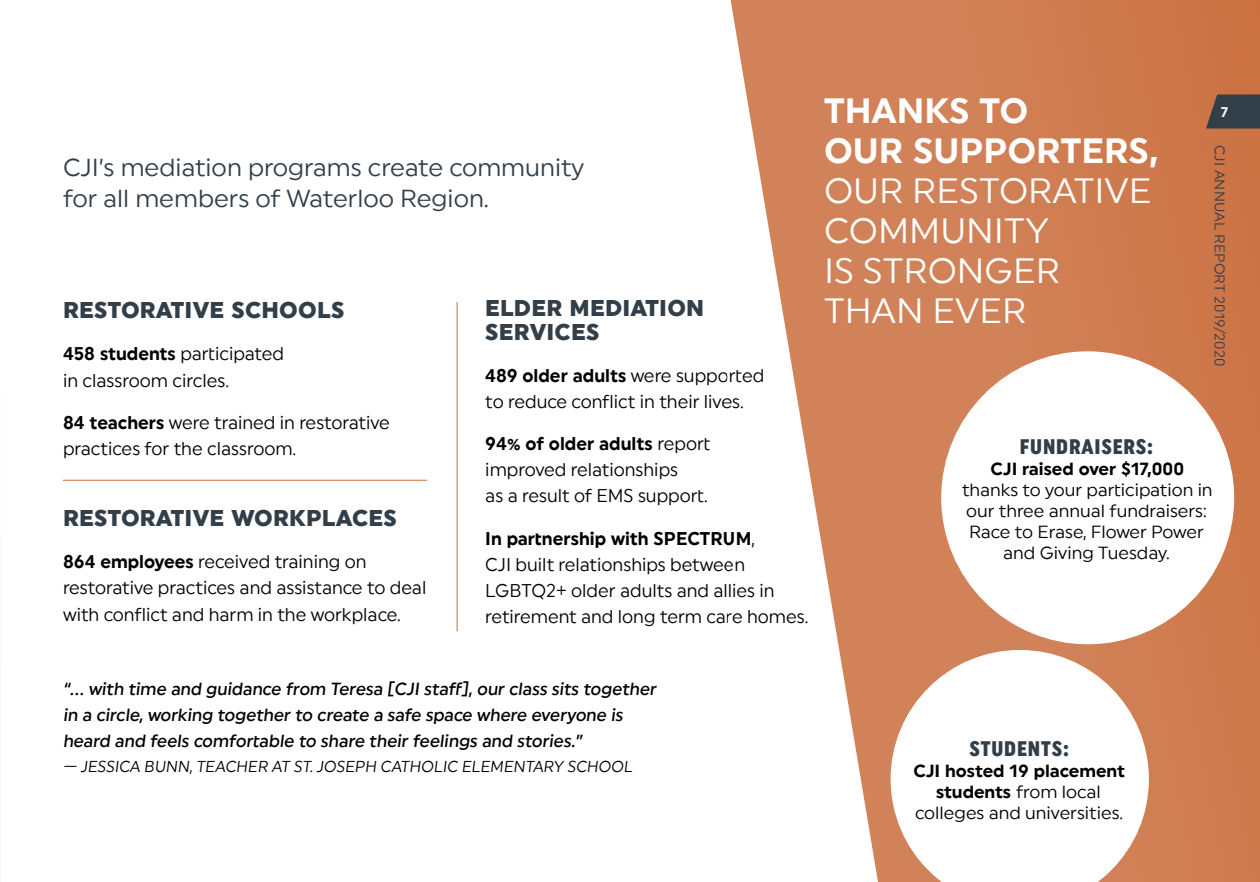
<style>
.page{position:relative;width:1260px;height:882px;background:#fff}
.page>*{position:absolute;margin:0;border:0;box-sizing:border-box;transform-origin:0 0}
.t1{font:35px/40.1px "Uniform Regular 3";color:#fff}
.t2{font:35px/40.1px "Uniform Regular 2";color:#fff}
.t3{font:24.5px/31.5px "Uniform Regular 3";color:#323e48}
.t4{font:900 22.75px/23.8px "Uniform";letter-spacing:.01em;color:#323e48}
.t5{font:21px "Uniform Condensed 3";letter-spacing:.04em;color:#323e48}
.t6{font:18.38px/26.2px "Uniform Regular 3";color:#000;scale:.96 1}
.t7{font:18.38px "Uniform Regular 2";color:#000;scale:.96 1}
.t8{font:17.5px/26.2px "Uniform Regular 4";color:#000;scale:.96 1}
.t9{font:17.5px/21px "Uniform Regular 3";color:#000;text-align:center}
.t10{font:17.5px "Uniform Regular 2";color:#000}
.t11{font:15.75px "Uniform Regular 3";color:#000;scale:.96 1}
.t12{font:14px "Uniform Regular 3";letter-spacing:.01em;color:#323e48}
.t13{font:14px "Uniform Regular 2";color:#fff}
.s1{font-family:"Uniform Regular 2"}
.s2{font-family:"Uniform Regular 3"}
</style>
<div class="page">
<svg style="left:0;top:611px;width:1px;height:271px"></svg>
<svg style="left:730px;top:0;width:530px;height:882px;fill:#d18259"></svg>
<svg style="left:891px;top:650px;width:258px;height:232px"></svg>
<div style="left:941px;top:351px;width:293px;height:293px;background:#fff;border-radius:50%"></div>
<hr style="left:63px;top:480px;width:364px;height:1px;background:#ca6d3c">
<hr style="left:457px;top:302px;width:1px;height:329px;background:#ca6d3c">
<svg style="left:1206px;top:94px;width:54px;height:35px;background:#454447"></svg>
<h2 class="t3" style="left:63px;top:151px;width:523px">CJI’s mediation programs create community for all members of Waterloo Region.</h2>
<p class="t4" style="left:63px;top:298px;width:283px">RESTORATIVE SCHOOLS</p>
<p class="t6" style="left:63px;top:341px;width:232px"><span class="s1">458 students</span> participated in classroom circles.</p>
<p class="t6" style="left:63px;top:409px;width:342px"><span class="s1">84 teachers</span> were trained in restorative practices for the classroom.</p>
<p class="t4" style="left:63px;top:506px;width:336px">RESTORATIVE WORKPLACES</p>
<p class="t6" style="left:63px;top:548px;width:380px"><span class="s1">864 employees</span> received training on restorative practices and assistance to deal with conflict and harm in the workplace.</p>
<p class="t4" style="left:485px;top:296px;width:220px">ELDER MEDIATION<br>SERVICES</p>
<p class="t7" style="left:485px;top:364px;width:292px">489 older adults <span class="s2">were supported</span></p>
<p class="t6" style="left:485px;top:388px;width:271px">to reduce conflict in their lives.</p>
<p class="t7" style="left:485px;top:433px;width:236px">94% of older adults <span class="s2">report</span></p>
<p class="t6" style="left:485px;top:456px;width:233px">improved relationships<br>as a result of EMS support.</p>
<p class="t7" style="left:485px;top:527px;width:282px">In partnership with SPECTRUM<span class="s2">,</span></p>
<p class="t6" style="left:485px;top:551px;width:338px">CJI built relationships between<br>LGBTQ2+ older adults and allies in retirement and long term care homes.</p>
<h1 class="t2" style="left:824px;top:90px;width:336px">THANKS TO<br>OUR SUPPORTERS,</h1>
<h1 class="t1" style="left:824px;top:170px;width:329px">OUR RESTORATIVE<br>COMMUNITY<br>IS STRONGER<br>THAN EVER</h1>
<p class="t13" style="left:1221px;top:104px;width:9px">7</p>
<p class="t12" style="left:1228px;top:145px;width:223px;rotate:90deg">CJI ANNUAL REPORT 2019/2020</p>
<p class="t5" style="left:1020px;top:434px;width:135px">FUNDRAISERS:</p>
<p class="t10" style="left:991px;top:458px;width:195px">CJI raised over $17,000</p>
<p class="t9" style="left:962px;top:479px;width:252px">thanks to your participation in our three annual fundraisers:<br>Race to Erase, Flower Power and Giving Tuesday.</p>
<p class="t8" style="left:63px;top:675px;width:622px">“... with time and guidance from Teresa [CJI staff], our class sits together in a circle, working together to create a safe space where everyone is heard and feels comfortable to share their feelings and stories.”</p>
<p class="t11" style="left:63px;top:757px;width:597px">— JESSICA BUNN, TEACHER AT ST. JOSEPH CATHOLIC ELEMENTARY SCHOOL</p>
<p class="t5" style="left:970px;top:736px;width:101px">STUDENTS:</p>
<p class="t10" style="left:914px;top:761px;width:213px">CJI hosted 19 placement</p>
<p class="t9" style="left:915px;top:781px;width:209px"><span class="s1">students</span> from local colleges and universities.</p>
</div>
